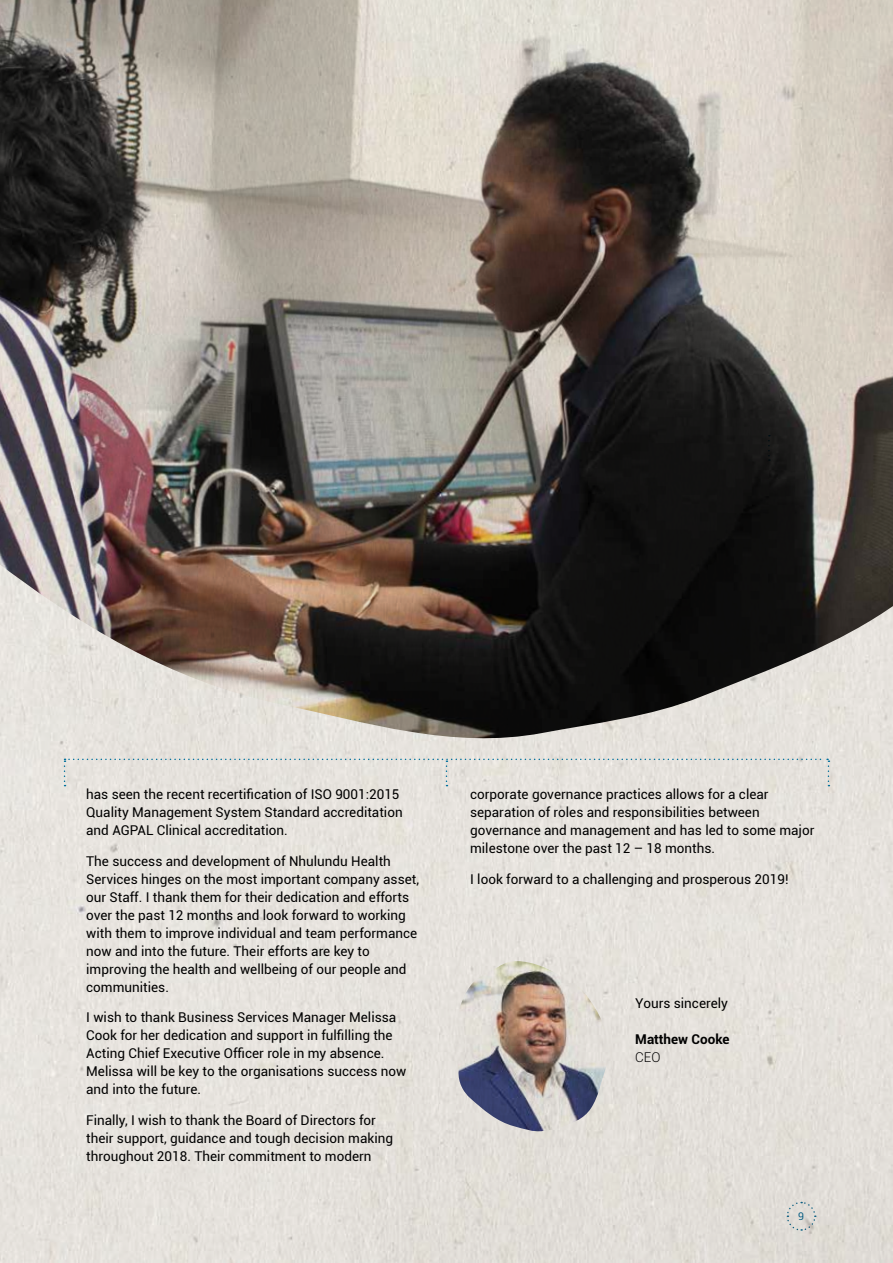
<style>
.page{position:relative;width:893px;height:1263px;background:#fff}
.page>*{position:absolute;margin:0;border:0;box-sizing:border-box;transform-origin:0 0}
.t1{font:13.5px/18px "Roboto";color:#000}
.t2{font:700 13.5px "Roboto";color:#000}
.t3{font:300 13.5px "Roboto";color:#000}
.t4{font:10.65px "Roboto";color:#15729e}
</style>
<div class="page">
<div style="left:0;top:750px;width:893px;height:513px;background:#e5e2dc"></div>
<img style="left:453px;top:961px;width:157px;height:171px">
<div style="left:64px;top:759px;width:765px;height:27px;background:#e6e2dd"></div>
<img style="left:0;top:0;width:893px;height:750px">
<svg style="left:786px;top:1201px;width:30px;height:30px"></svg>
<p class="t1" style="left:86px;top:785px;width:318px">has seen the recent recertification of ISO 9001:2015<br>Quality Management System Standard accreditation and AGPAL Clinical accreditation.</p>
<p class="t1" style="left:86px;top:851px;width:334px">The success and development of Nhulundu Health Services hinges on the most important company asset, our Staff. I thank them for their dedication and efforts over the past 12 months and look forward to working with them to improve individual and team performance now and into the future. Their efforts are key to improving the health and wellbeing of our people and communities.</p>
<p class="t1" style="left:86px;top:1008px;width:322px">I wish to thank Business Services Manager Melissa Cook for her dedication and support in fulfilling the Acting Chief Executive Officer role in my absence.<br>Melissa will be key to the organisations success now and into the future.</p>
<p class="t1" style="left:86px;top:1111px;width:308px">Finally, I wish to thank the Board of Directors for their support, guidance and tough decision making throughout 2018. Their commitment to modern</p>
<p class="t1" style="left:470px;top:785px;width:346px">corporate governance practices allows for a clear separation of roles and responsibilities between governance and management and has led to some major milestone over the past 12 – 18 months.</p>
<p class="t1" style="left:470px;top:869px;width:320px">I look forward to a challenging and prosperous 2019!</p>
<p class="t1" style="left:635px;top:994px;width:94px">Yours sincerely</p>
<p class="t2" style="left:635px;top:1030px;width:96px">Matthew Cooke</p>
<p class="t3" style="left:635px;top:1048px;width:27px">CEO</p>
<p class="t4" style="left:798px;top:1209px;width:8px">9</p>
</div>
